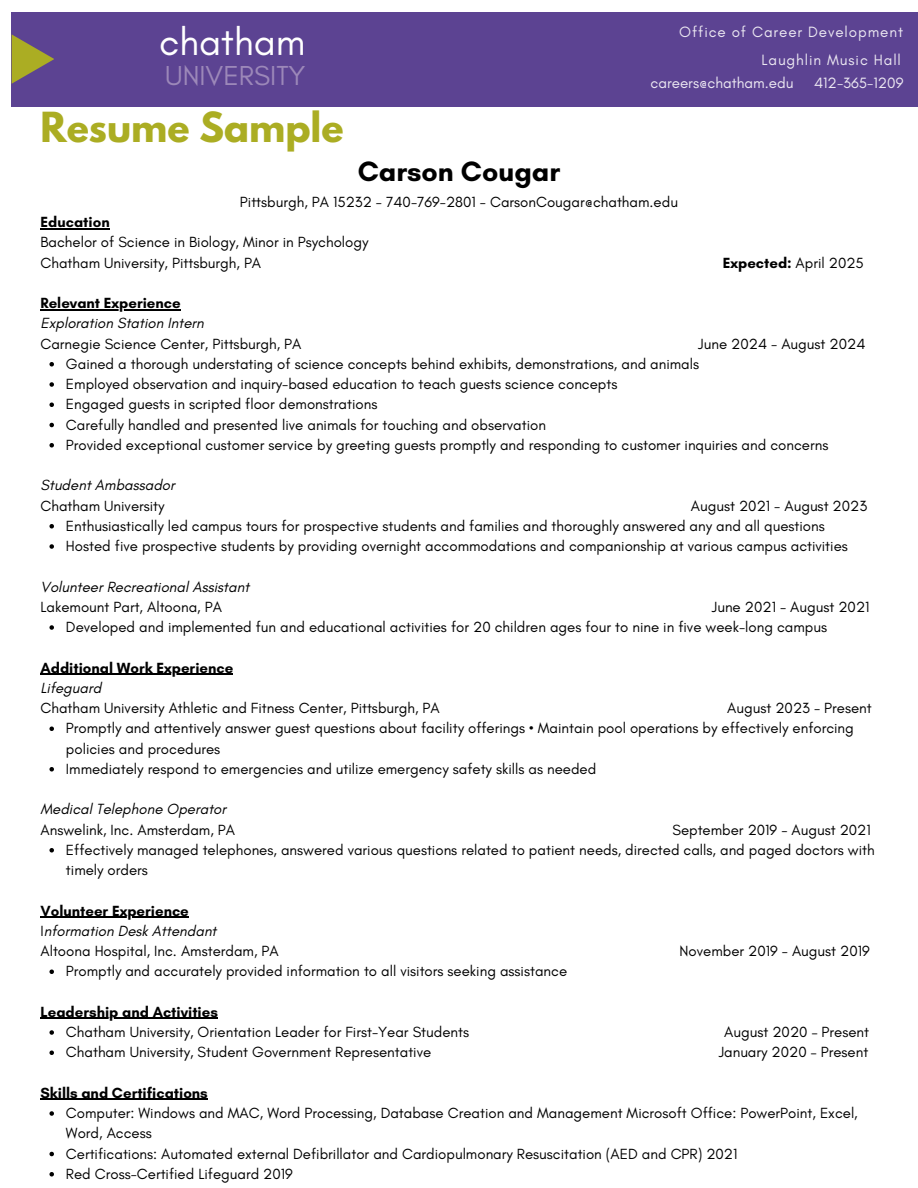
<style>
.page{position:relative;width:918px;height:1188px;background:#fff}
.page>*{position:absolute;margin:0;border:0;box-sizing:border-box;transform-origin:0 0}
.t1{font:38.85px "Glacial Indifference";color:#fff}
.t2{font:700 36.75px "League Spartan";color:#abad23}
.t3{font:700 28.5px "Glacial Indifference";color:#000}
.t4{font:27.9px "Glacial Indifference";color:#9c88b9}
.t5{font:15.15px "Glacial Indifference";letter-spacing:.06em;color:#ece8f2}
.t6{font:15.15px "Glacial Indifference";color:#ece8f2}
.t7{font:15px/20.2px "Glacial Indifference";color:#000}
.t8{font:700 15px "Glacial Indifference";color:#000}
.t9{font:italic 15px "Glacial Indifference";color:#000}
.s1{font-weight:400}
.s2{font-style:normal}
</style>
<div class="page">
<div style="left:12px;top:12px;width:906px;height:94px;background:#5c4392"></div>
<svg style="left:12px;top:34px;width:42px;height:50px"></svg>
<svg style="left:49px;top:362px;width:5px;height:5px"></svg>
<svg style="left:49px;top:382px;width:5px;height:5px"></svg>
<svg style="left:49px;top:403px;width:5px;height:4px"></svg>
<svg style="left:49px;top:423px;width:5px;height:4px"></svg>
<svg style="left:49px;top:443px;width:5px;height:5px"></svg>
<svg style="left:49px;top:524px;width:5px;height:5px"></svg>
<svg style="left:49px;top:544px;width:5px;height:5px"></svg>
<svg style="left:49px;top:625px;width:5px;height:5px"></svg>
<svg style="left:49px;top:727px;width:5px;height:4px"></svg>
<svg style="left:49px;top:767px;width:5px;height:5px"></svg>
<svg style="left:49px;top:848px;width:5px;height:5px"></svg>
<svg style="left:49px;top:970px;width:5px;height:4px"></svg>
<svg style="left:49px;top:1030px;width:5px;height:5px"></svg>
<svg style="left:49px;top:1051px;width:5px;height:4px"></svg>
<svg style="left:49px;top:1111px;width:5px;height:5px"></svg>
<svg style="left:49px;top:1152px;width:5px;height:4px"></svg>
<svg style="left:49px;top:1172px;width:5px;height:5px"></svg>
<hr style="left:40px;top:228px;width:70px;height:1px;background:#000">
<hr style="left:40px;top:309px;width:141px;height:1px;background:#000">
<hr style="left:40px;top:674px;width:193px;height:1px;background:#000">
<hr style="left:40px;top:917px;width:149px;height:1px;background:#000">
<hr style="left:40px;top:1018px;width:178px;height:1px;background:#000">
<hr style="left:40px;top:1099px;width:168px;height:1px;background:#000">
<p class="t1" style="left:159px;top:18px;width:148px">chatham</p>
<p class="t5" style="left:679px;top:22px;width:225px">Office of Career Development</p>
<p class="t5" style="left:761px;top:50px;width:141px">Laughlin Music Hall</p>
<p class="t6" style="left:650px;top:74px;width:145px">careers@chatham.edu</p>
<p class="t6" style="left:814px;top:74px;width:91px">412-365-1209</p>
<p class="t2" style="left:41px;top:109px;width:305px">Resume Sample</p>
<p class="t4" style="left:165px;top:58px;width:142px">UNIVERSITY</p>
<p class="t3" style="left:358px;top:154px;width:204px">Carson Cougar</p>
<p class="t7" style="left:240px;top:191px;width:439px">Pittsburgh, PA 15232 - 740-769-2801 - CarsonCougar@chatham.edu</p>
<p class="t8" style="left:40px;top:213px;width:71px">Education</p>
<p class="t7" style="left:40px;top:232px;width:330px">Bachelor of Science in Biology, Minor in Psychology</p>
<p class="t7" style="left:40px;top:252px;width:222px">Chatham University, Pittsburgh, PA</p>
<p class="t8" style="left:723px;top:253px;width:143px">Expected: <span class="s1">April 2025</span></p>
<p class="t8" style="left:40px;top:294px;width:142px">Relevant Experience</p>
<p class="t9" style="left:40px;top:314px;width:165px">Exploration Station Intern</p>
<p class="t7" style="left:40px;top:333px;width:263px">Carnegie Science Center, Pittsburgh, PA</p>
<p class="t7" style="left:698px;top:333px;width:169px">June 2024 - August 2024</p>
<p class="t7" style="left:66px;top:353px;width:635px">Gained a thorough understating of science concepts behind exhibits, demonstrations, and animals</p>
<p class="t7" style="left:66px;top:374px;width:553px">Employed observation and inquiry-based education to teach guests science concepts</p>
<p class="t7" style="left:66px;top:394px;width:313px">Engaged guests in scripted floor demonstrations</p>
<p class="t7" style="left:66px;top:414px;width:482px">Carefully handled and presented live animals for touching and observation</p>
<p class="t7" style="left:66px;top:434px;width:764px">Provided exceptional customer service by greeting guests promptly and responding to customer inquiries and concerns</p>
<p class="t9" style="left:40px;top:476px;width:136px">Student Ambassador</p>
<p class="t7" style="left:40px;top:495px;width:126px">Chatham University</p>
<p class="t7" style="left:691px;top:495px;width:178px">August 2021 - August 2023</p>
<p class="t7" style="left:66px;top:515px;width:760px">Enthusiastically led campus tours for prospective students and families and thoroughly answered any and all questions</p>
<p class="t7" style="left:66px;top:536px;width:783px">Hosted five prospective students by providing overnight accommodations and companionship at various campus activities</p>
<p class="t9" style="left:40px;top:577px;width:210px">Volunteer Recreational Assistant</p>
<p class="t7" style="left:40px;top:596px;width:183px">Lakemount Part, Altoona, PA</p>
<p class="t7" style="left:712px;top:596px;width:159px">June 2021 - August 2021</p>
<p class="t7" style="left:66px;top:617px;width:763px">Developed and implemented fun and educational activities for 20 children ages four to nine in five week-long campus</p>
<p class="t8" style="left:40px;top:658px;width:194px">Additional Work Experience</p>
<p class="t9" style="left:40px;top:679px;width:62px">Lifeguard</p>
<p class="t7" style="left:40px;top:698px;width:401px">Chatham University Athletic and Fitness Center, Pittsburgh, PA</p>
<p class="t7" style="left:727px;top:698px;width:146px">August 2023 - Present</p>
<p class="t7" style="left:66px;top:718px;width:789px">Promptly and attentively answer guest questions about facility offerings • Maintain pool operations by effectively enforcing policies and procedures</p>
<p class="t7" style="left:66px;top:758px;width:532px">Immediately respond to emergencies and utilize emergency safety skills as needed</p>
<p class="t9" style="left:40px;top:800px;width:187px">Medical Telephone Operator</p>
<p class="t7" style="left:40px;top:819px;width:196px">Answelink, Inc. Amsterdam, PA</p>
<p class="t7" style="left:672px;top:819px;width:200px">September 2019 - August 2021</p>
<p class="t7" style="left:66px;top:839px;width:810px">Effectively managed telephones, answered various questions related to patient needs, directed calls, and paged doctors with timely orders</p>
<p class="t8" style="left:40px;top:901px;width:150px">Volunteer Experience</p>
<p class="t9" style="left:40px;top:922px;width:178px"><span class="s2">I</span>nformation Desk Attendant</p>
<p class="t7" style="left:40px;top:941px;width:240px">Altoona Hospital, Inc. Amsterdam, PA</p>
<p class="t7" style="left:680px;top:941px;width:192px">November 2019 - August 2019</p>
<p class="t7" style="left:66px;top:961px;width:503px">Promptly and accurately provided information to all visitors seeking assistance</p>
<p class="t8" style="left:40px;top:1003px;width:179px">Leadership and Activities</p>
<p class="t7" style="left:66px;top:1022px;width:405px">Chatham University, Orientation Leader for First-Year Students</p>
<p class="t7" style="left:724px;top:1022px;width:146px">August 2020 – Present</p>
<p class="t7" style="left:66px;top:1042px;width:367px">Chatham University, Student Government Representative</p>
<p class="t7" style="left:719px;top:1042px;width:151px">January 2020 – Present</p>
<p class="t8" style="left:40px;top:1084px;width:169px">Skills and Certifications</p>
<p class="t7" style="left:66px;top:1103px;width:793px">Computer: Windows and MAC, Word Processing, Database Creation and Management Microsoft Office: PowerPoint, Excel,<br>Word, Access</p>
<p class="t7" style="left:66px;top:1143px;width:673px">Certifications: Automated external Defibrillator and Cardiopulmonary Resuscitation (AED and CPR) 2021</p>
<p class="t7" style="left:66px;top:1163px;width:228px">Red Cross-Certified Lifeguard 2019</p>
</div>
